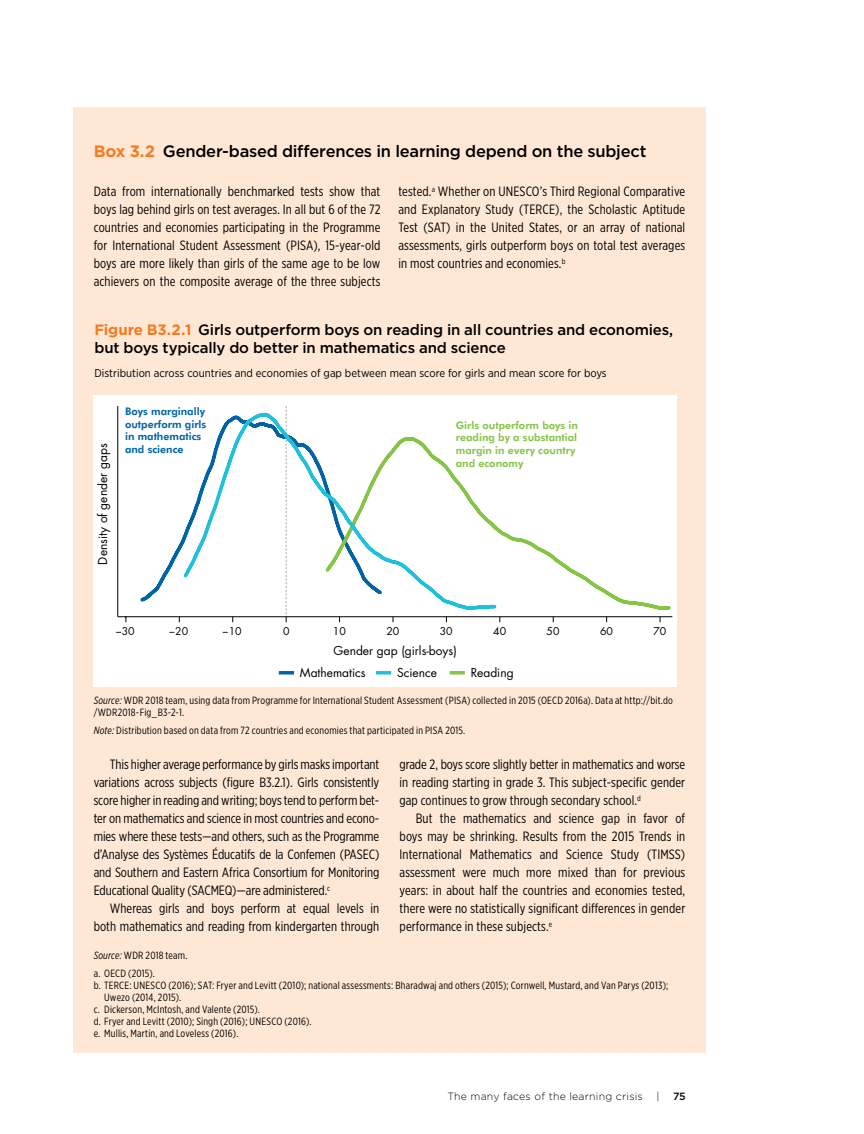
<style>
.page{position:relative;width:864px;height:1134px;background:#fff}
.page>*{position:absolute;margin:0;border:0;box-sizing:border-box;transform-origin:0 0}
.t1{font:500 16.5px "Gotham";letter-spacing:-.015em;color:#000}
.t2{font:500 15px/18px "Gotham";letter-spacing:-.01em;color:#000}
.t3{font:13.5px/18px "Gotham X Narrow";letter-spacing:.005em;color:#000;text-align:justify}
.t4{font:12px/21.5px "Futura Std";color:#000}
.t5{font:11.25px "Gotham Narrow";color:#000}
.t6{font:10.5px/18px "Gotham X Narrow";letter-spacing:.02em;color:#000}
.t7{font:800 10.5px/12.6px "Futura BT";color:#85c446}
.t8{font:800 10.5px/12.6px "Futura BT";color:#0064a4}
.t9{font:300 10.5px "Gotham";letter-spacing:.02em;color:#000}
.t10{font:10.5px "Futura Std";color:#000}
.t11{font:500 10.5px "Gotham";color:#000}
.s1{font-weight:700;color:#f47b20}
.s2{font-style:italic}
</style>
<div class="page">
<div style="left:73px;top:107px;width:632px;height:946px;background:#fee7d4"></div>
<div style="left:94px;top:395px;width:583px;height:292px;background:#fff"></div>
<hr style="left:117px;top:406px;width:1px;height:211px;background:#000">
<hr style="left:118px;top:616px;width:554px;height:1px;background:#000">
<svg style="left:137px;top:406px;width:535px;height:216px"></svg>
<svg style="left:279px;top:671px;width:15px;height:4px"></svg>
<svg style="left:376px;top:671px;width:15px;height:4px"></svg>
<svg style="left:450px;top:671px;width:15px;height:4px"></svg>
<p class="t1" style="left:94px;top:142px;width:554px"><span class="s1">Box 3.2</span> Gender-based differences in learning depend on the subject</p>
<p class="t3" style="left:94px;top:182px;width:288px">Data from internationally benchmarked tests show that boys lag behind girls on test averages. In all but 6 of the 72 countries and economies participating in the Programme for International Student Assessment (PISA), 15-year-old boys are more likely than girls of the same age to be low achievers on the composite average of the three subjects</p>
<p class="t3" style="left:398px;top:182px;width:288px">tested.<sup>a</sup> Whether on UNESCO’s Third Regional Comparative and Explanatory Study (TERCE), the Scholastic Aptitude Test (SAT) in the United States, or an array of national assessments, girls outperform boys on total test averages in most countries and economies.<sup>b</sup></p>
<p class="t2" style="left:94px;top:321px;width:580px"><span class="s1">Figure B3.2.1</span> Girls outperform boys on reading in all countries and economies, but boys typically do better in mathematics and science</p>
<p class="t5" style="left:94px;top:366px;width:514px">Distribution across countries and economies of gap between mean score for girls and mean score for boys</p>
<p class="t4" style="left:92px;top:565px;width:122px;rotate:-90deg">Density of gender gaps</p>
<p class="t8" style="left:125px;top:405px;width:83px">Boys marginally outperform girls in mathematics and science</p>
<p class="t7" style="left:456px;top:419px;width:124px">Girls outperform boys in reading by a substantial margin in every country and economy</p>
<p class="t10" style="left:115px;top:624px;width:21px">−30</p>
<p class="t10" style="left:169px;top:624px;width:21px">−20</p>
<p class="t10" style="left:222px;top:624px;width:21px">−10</p>
<p class="t10" style="left:283px;top:624px;width:8px">0</p>
<p class="t10" style="left:333px;top:624px;width:14px">10</p>
<p class="t10" style="left:386px;top:624px;width:14px">20</p>
<p class="t10" style="left:440px;top:624px;width:14px">30</p>
<p class="t10" style="left:493px;top:624px;width:14px">40</p>
<p class="t10" style="left:547px;top:624px;width:14px">50</p>
<p class="t10" style="left:600px;top:624px;width:14px">60</p>
<p class="t10" style="left:653px;top:624px;width:14px">70</p>
<p class="t4" style="left:300px;top:640px;width:158px;text-indent:34px">Gender gap (girls-boys)<br>Mathematics</p>
<p class="t4" style="left:397px;top:662px;width:42px">Science</p>
<p class="t4" style="left:471px;top:662px;width:45px">Reading</p>
<p class="t6" style="left:94px;top:694px;width:581px;line-height:12px"><span class="s2">Source:</span> WDR 2018 team, using data from Programme for International Student Assessment (PISA) collected in 2015 (OECD 2016a). Data at http://bit.do /WDR2018-Fig_B3-2-1.</p>
<p class="t6" style="left:94px;top:721px;width:373px"><span class="s2">Note:</span> Distribution based on data from 72 countries and economies that participated in PISA 2015.</p>
<p class="t3" style="left:94px;top:755px;width:287px;text-indent:16px">This higher average performance by girls masks important variations across subjects (figure B3.2.1). Girls consistently score higher in reading and writing; boys tend to perform bet&shy;ter on mathematics and science in most countries and econo&shy;mies where these tests—and others, such as the Programme d’Analyse des Systèmes Éducatifs de la Confemen (PASEC) and Southern and Eastern Africa Consortium for Monitoring Educational Quality (SACMEQ)—are administered.<sup>c</sup></p>
<p class="t3" style="left:94px;top:899px;width:287px;text-align:right">Whereas girls and boys perform at equal levels in both mathematics and reading from kindergarten through</p>
<p class="t3" style="left:400px;top:755px;width:287px">grade 2, boys score slightly better in mathematics and worse in reading starting in grade 3. This subject-specific gender gap continues to grow through secondary school.<sup>d</sup></p>
<p class="t3" style="left:400px;top:809px;width:287px;text-indent:16px">But the mathematics and science gap in favor of boys may be shrinking. Results from the 2015 Trends in International Mathematics and Science Study (TIMSS) assessment were much more mixed than for previous years: in about half the countries and economies tested, there were no statistically significant differences in gender performance in these subjects.<sup>e</sup></p>
<p class="t6" style="left:94px;top:946px;width:95px"><span class="s2">Source:</span> WDR 2018 team. a. OECD (2015).</p>
<p class="t6" style="left:94px;top:976px;width:576px">b. TERCE: UNESCO (2016); SAT: Fryer and Levitt (2010); national assessments: Bharadwaj and others (2015); Cornwell, Mustard, and Van Parys (2013);</p>
<p class="t6" style="left:104px;top:988px;width:79px">Uwezo (2014, 2015).</p>
<p class="t6" style="left:94px;top:1000px;width:168px">c. Dickerson, McIntosh, and Valente (2015).</p>
<p class="t6" style="left:94px;top:1012px;width:220px">d. Fryer and Levitt (2010); Singh (2016); UNESCO (2016).</p>
<p class="t6" style="left:94px;top:1024px;width:146px">e. Mullis, Martin, and Loveless (2016).</p>
<p class="t9" style="left:447px;top:1090px;width:197px">The many faces of the learning crisis</p>
<p class="t9" style="left:656px;top:1090px;width:5px">|</p>
<p class="t11" style="left:673px;top:1091px;width:14px">75</p>
</div>
